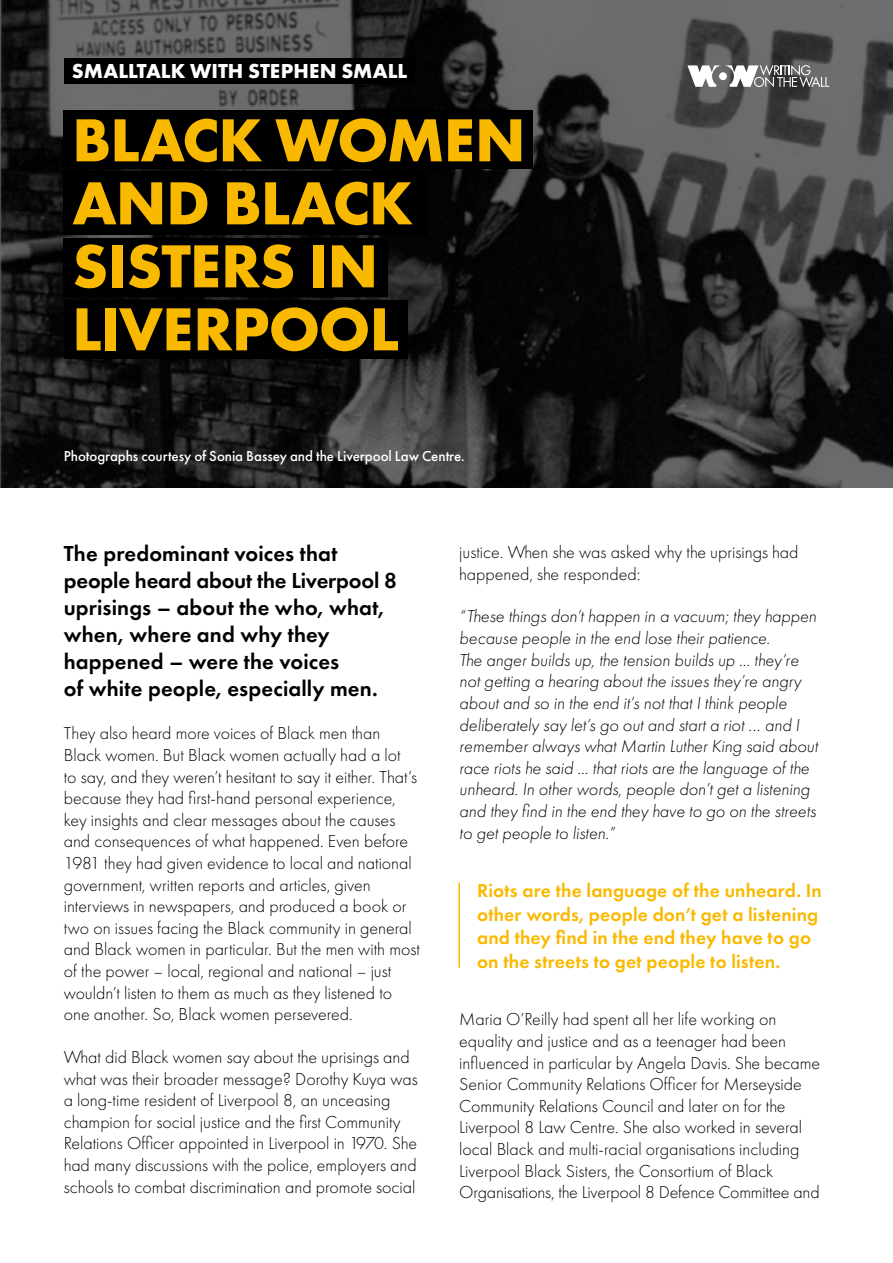
<style>
.page{position:relative;width:893px;height:1263px;background:#fff}
.page>*{position:absolute;margin:0;border:0;box-sizing:border-box;transform-origin:0 0}
.t1{font:700 63px/63px "Futura PT";letter-spacing:-.015em;color:#f9b900}
.t2{font:600 22.5px/27px "Futura PT";letter-spacing:.005em;color:#000}
.t3{font:700 21px "Futura PT";color:#fff}
.t4{font:600 19.5px/23.4px "Futura PT";letter-spacing:.005em;color:#f9b900}
.t5{font:300 18px/21.6px "Futura PT";color:#000}
.t6{font:italic 300 18px/21.6px "Futura PT";color:#000}
.t7{font:500 15px "Futura PT";letter-spacing:-.005em;color:#fff}
</style>
<div class="page">
<svg style="left:0;top:0;width:893px;height:487px;background:#303030"></svg>
<div style="left:64px;top:172px;width:364px;height:63px;background:#000"></div>
<div style="left:64px;top:238px;width:324px;height:59px;background:#000"></div>
<div style="left:64px;top:300px;width:343px;height:59px;background:#000"></div>
<div style="left:64px;top:110px;width:469px;height:59px;background:#000"></div>
<svg style="left:687px;top:65px;width:142px;height:22px"></svg>
<div style="left:719px;top:72px;width:8px;height:8px;background:#fff;border-radius:50%"></div>
<hr style="left:458px;top:882px;width:2px;height:85px;background:#f9b900">
<div style="left:64px;top:58px;width:351px;height:26px;background:#000"></div>
<p class="t3" style="left:72px;top:57px;width:337px">SMALLTALK WITH STEPHEN SMALL</p>
<h1 class="t1" style="left:72px;top:107px;width:455px">BLACK WOMEN<br>AND BLACK<br>SISTERS IN<br>LIVERPOOL</h1>
<p class="t7" style="left:64px;top:447px;width:402px">Photographs courtesy of Sonia Bassey and the Liverpool Law Centre.</p>
<p class="t2" style="left:64px;top:540px;width:335px">The predominant voices that people heard about the Liverpool 8 uprisings – about the who, what, when, where and why they happened – were the voices<br>of white people, especially men.</p>
<p class="t5" style="left:64px;top:723px;width:358px">They also heard more voices of Black men than Black women. But Black women actually had a lot<br>to say, and they weren’t hesitant to say it either. That’s because they had first-hand personal experience, key insights and clear messages about the causes and consequences of what happened. Even before 1981 they had given evidence to local and national government, written reports and articles, given interviews in newspapers, and produced a book or two on issues facing the Black community in general and Black women in particular. But the men with most of the power – local, regional and national – just wouldn’t listen to them as much as they listened to one another. So, Black women persevered.</p>
<p class="t5" style="left:64px;top:1046px;width:356px">What did Black women say about the uprisings and what was their broader message? Dorothy Kuya was a long-time resident of Liverpool 8, an unceasing champion for social justice and the first Community Relations Officer appointed in Liverpool in 1970. She had many discussions with the police, employers and schools to combat discrimination and promote social</p>
<p class="t5" style="left:459px;top:541px;width:341px">justice. When she was asked why the uprisings had happened, she responded:</p>
<p class="t6" style="left:459px;top:606px;width:360px">“These things don’t happen in a vacuum; they happen because people in the end lose their patience.<br>The anger builds up, the tension builds up … they’re not getting a hearing about the issues they’re angry about and so in the end it’s not that I think people deliberately say let’s go out and start a riot ... and I remember always what Martin Luther King said about race riots he said … that riots are the language of the unheard. In other words, people don’t get a listening and they find in the end they have to go on the streets to get people to listen.”</p>
<p class="t4" style="left:477px;top:879px;width:346px">Riots are the language of the unheard. In other words, people don’t get a listening and they find in the end they have to go on the streets to get people to listen.</p>
<p class="t5" style="left:459px;top:1009px;width:362px">Maria O’Reilly had spent all her life working on equality and justice and as a teenager had been influenced in particular by Angela Davis. She became Senior Community Relations Officer for Merseyside Community Relations Council and later on for the Liverpool 8 Law Centre. She also worked in several local Black and multi-racial organisations including Liverpool Black Sisters, the Consortium of Black Organisations, the Liverpool 8 Defence Committee and</p>
</div>
